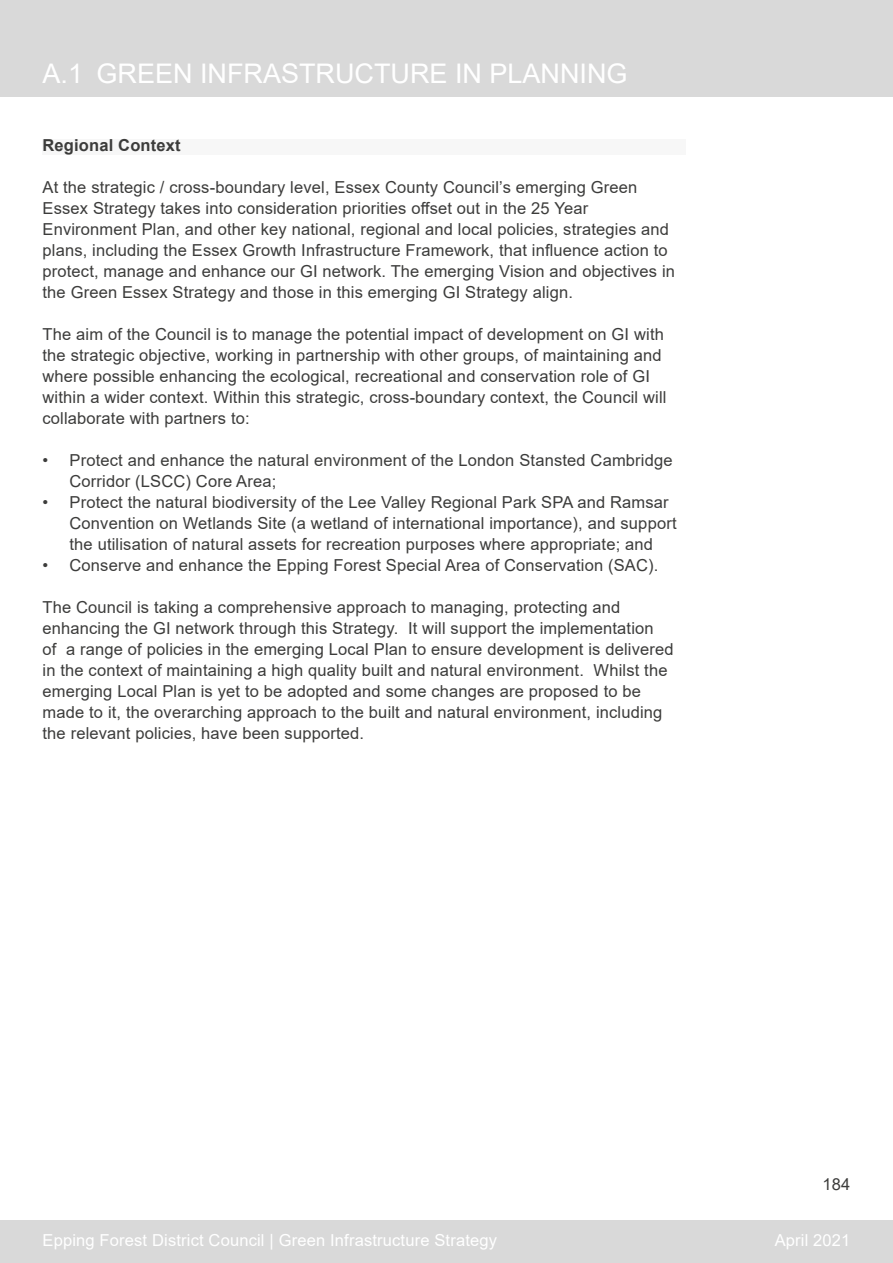
<style>
.page{position:relative;width:893px;height:1263px;background:#fff}
.page>*{position:absolute;margin:0;border:0;box-sizing:border-box;transform-origin:0 0}
.t1{font:27px "Arial";color:#fff}
.t2{font:16.5px/21px "Arial";letter-spacing:.01em;color:#3c3c3b}
.t3{font:16.5px "Arial";letter-spacing:.01em;color:#fff}
.t4{font:700 16.5px "Arial";letter-spacing:.01em;color:#3c3c3b}
</style>
<div class="page">
<div style="left:0;top:0;width:893px;height:97px;background:#d9d9d9"></div>
<div style="left:0;top:1220px;width:893px;height:43px;background:#d9d9d9"></div>
<div style="left:43px;top:139px;width:643px;height:15px;background:#f7f7f7"></div>
<p class="t1" style="left:43px;top:55px;width:587px">A.1 GREEN INFRASTRUCTURE IN PLANNING</p>
<p class="t4" style="left:43px;top:133px;width:140px">Regional Context</p>
<p class="t2" style="left:43px;top:177px;width:634px">At the strategic / cross-boundary level, Essex County Council’s emerging Green Essex Strategy takes into consideration priorities offset out in the 25 Year Environment Plan, and other key national, regional and local policies, strategies and plans, including the Essex Growth Infrastructure Framework, that influence action to protect, manage and enhance our GI network. The emerging Vision and objectives in the Green Essex Strategy and those in this emerging GI Strategy align.</p>
<p class="t2" style="left:43px;top:324px;width:625px">The aim of the Council is to manage the potential impact of development on GI with the strategic objective, working in partnership with other groups, of maintaining and where possible enhancing the ecological, recreational and conservation role of GI within a wider context. Within this strategic, cross-boundary context, the Council will collaborate with partners to:</p>
<p class="t2" style="left:70px;top:450px;width:605px;text-indent:-27px">• Protect and enhance the natural environment of the London Stansted Cambridge<br>Corridor (LSCC) Core Area;</p>
<p class="t2" style="left:70px;top:492px;width:609px;text-indent:-27px">• Protect the natural biodiversity of the Lee Valley Regional Park SPA and Ramsar<br>Convention on Wetlands Site (a wetland of international importance), and support the utilisation of natural assets for recreation purposes where appropriate; and</p>
<p class="t2" style="left:43px;top:555px;width:617px">• Conserve and enhance the Epping Forest Special Area of Conservation (SAC).</p>
<p class="t2" style="left:43px;top:597px;width:633px">The Council is taking a comprehensive approach to managing, protecting and enhancing the GI network through this Strategy. It will support the implementation<br>of a range of policies in the emerging Local Plan to ensure development is delivered in the context of maintaining a high quality built and natural environment. Whilst the emerging Local Plan is yet to be adopted and some changes are proposed to be made to it, the overarching approach to the built and natural environment, including the relevant policies, have been supported.</p>
<p class="t2" style="left:823px;top:1173px;width:29px">184</p>
<p class="t3" style="left:43px;top:1229px;width:456px">Epping Forest District Council | Green Infrastructure Strategy</p>
<p class="t3" style="left:775px;top:1229px;width:77px">April 2021</p>
</div>
